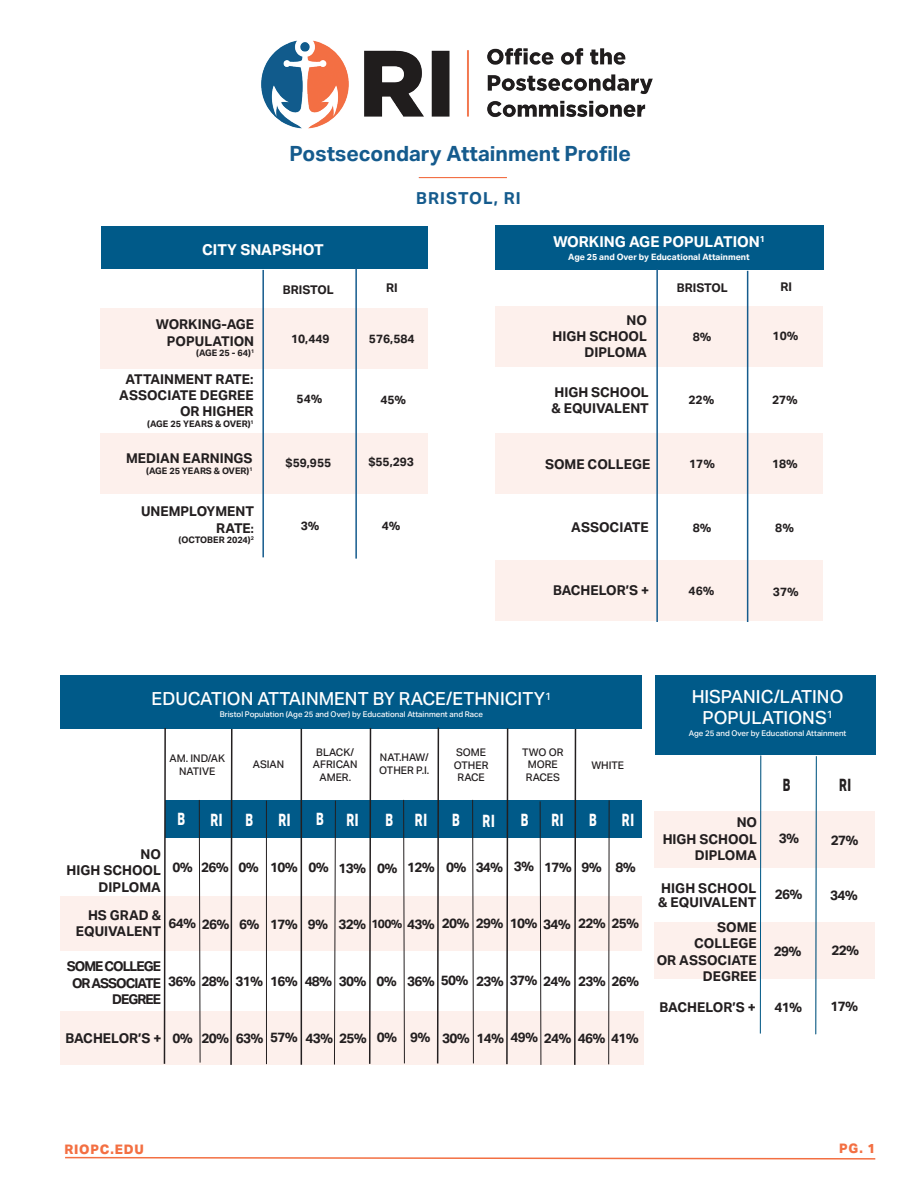
<style>
.page{position:relative;width:918px;height:1188px;background:#fff}
.page>*{position:absolute;margin:0;border:0;box-sizing:border-box;transform-origin:0 0}
.t1{font:700 21px "Aktiv Grotesk";color:#155b8d}
.t2{font:500 18px/21.6px "Aktiv Grotesk";color:#fff;text-align:center}
.t3{font:800 17.1px "Aktiv Grotesk";letter-spacing:.065em;color:#fff;scale:.67 1}
.t4{font:800 17.1px "Aktiv Grotesk";color:#231f20;scale:.67 1}
.t5{font:700 16.5px "Aktiv Grotesk";letter-spacing:.065em;color:#155b8d}
.t6{font:700 15px "Aktiv Grotesk";color:#fff}
.t7{font:700 13.5px/16.2px "Aktiv Grotesk";color:#231f20;text-align:right}
.t8{font:700 13.5px/16.2px "Aktiv Grotesk";letter-spacing:-.075em;color:#231f20;text-align:right}
.t9{font:700 13.5px "Aktiv Grotesk";letter-spacing:-.05em;color:#231f20}
.t10{font:800 13.05px "Aktiv Grotesk";letter-spacing:.065em;color:#f36f42}
.t11{font:700 12px "Aktiv Grotesk";color:#231f20}
.t12{font:500 10.5px/12.6px "Aktiv Grotesk";color:#231f20;text-align:center}
.t13{font:700 9px "Aktiv Grotesk";color:#231f20}
.t14{font:700 8.7px "Aktiv Grotesk";color:#fff}
.t15{font:500 7.8px "Aktiv Grotesk";color:#fff}
.s1{font-size:12px}
</style>
<div class="page">
<div style="left:166px;top:800px;width:476px;height:38px;background:#005a89"></div>
<div style="left:101px;top:226px;width:327px;height:42px;background:#005a89"></div>
<div style="left:495px;top:225px;width:328px;height:44px;background:#005a89"></div>
<div style="left:101px;top:309px;width:327px;height:60px;background:#fdf0ec"></div>
<div style="left:101px;top:433px;width:327px;height:61px;background:#fdf0ec"></div>
<div style="left:495px;top:307px;width:328px;height:60px;background:#fdf0ec"></div>
<div style="left:495px;top:433px;width:328px;height:61px;background:#fdf0ec"></div>
<div style="left:495px;top:561px;width:328px;height:60px;background:#fdf0ec"></div>
<hr style="left:262px;top:270px;width:2px;height:287px;background:#155b8d">
<hr style="left:355px;top:268px;width:2px;height:291px;background:#155b8d">
<hr style="left:656px;top:269px;width:2px;height:353px;background:#155b8d">
<hr style="left:747px;top:271px;width:1px;height:351px;background:#155b8d">
<hr style="left:419px;top:177px;width:88px;height:1px;background:#f36f44">
<svg style="left:65px;top:1156px;width:811px;height:4px"></svg>
<div style="left:61px;top:676px;width:581px;height:53px;background:#005a89"></div>
<div style="left:655px;top:676px;width:221px;height:79px;background:#005a89"></div>
<div style="left:654px;top:811px;width:220px;height:56px;background:#fdf0ec"></div>
<div style="left:654px;top:923px;width:220px;height:56px;background:#fdf0ec"></div>
<div style="left:60px;top:897px;width:582px;height:54px;background:#fdf0ec"></div>
<div style="left:60px;top:1011px;width:583px;height:53px;background:#fdf0ec"></div>
<svg style="left:163px;top:728px;width:4px;height:337px"></svg>
<svg style="left:230px;top:729px;width:3px;height:336px"></svg>
<hr style="left:301px;top:729px;width:1px;height:336px;background:#231f20">
<svg style="left:368px;top:728px;width:4px;height:337px"></svg>
<svg style="left:436px;top:727px;width:4px;height:338px"></svg>
<svg style="left:505px;top:728px;width:4px;height:337px"></svg>
<svg style="left:573px;top:729px;width:4px;height:336px"></svg>
<svg style="left:199px;top:800px;width:2px;height:263px"></svg>
<hr style="left:266px;top:801px;width:1px;height:263px;background:#231f20">
<svg style="left:334px;top:800px;width:2px;height:265px"></svg>
<svg style="left:403px;top:799px;width:2px;height:265px"></svg>
<svg style="left:472px;top:799px;width:2px;height:265px"></svg>
<svg style="left:539px;top:801px;width:3px;height:264px"></svg>
<hr style="left:608px;top:800px;width:2px;height:264px;background:#231f20">
<svg style="left:760px;top:755px;width:2px;height:279px"></svg>
<svg style="left:815px;top:756px;width:2px;height:279px"></svg>
<img style="left:261px;top:40px;width:392px;height:89px">
<h1 class="t1" style="left:290px;top:141px;width:343px">Postsecondary Attainment Profile</h1>
<p class="t6" style="left:202px;top:241px;width:123px">CITY SNAPSHOT</p>
<p class="t5" style="left:416px;top:189px;width:106px">BRISTOL, RI</p>
<p class="t6" style="left:553px;top:233px;width:213px">WORKING AGE POPULATION<sup>1</sup></p>
<p class="t14" style="left:568px;top:252px;width:183px">Age 25 and Over by Educational Attainment</p>
<p class="t7" style="left:156px;top:317px;width:100px">WORKING-AGE<br>POPULATION</p>
<p class="t13" style="left:196px;top:348px;width:60px">(AGE 25 - 64)<sup>1</sup></p>
<p class="t7" style="left:119px;top:371px;width:136px">ATTAINMENT RATE:<br>ASSOCIATE DEGREE<br>OR HIGHER</p>
<p class="t13" style="left:147px;top:419px;width:108px">(AGE 25 YEARS &amp; OVER)<sup>1</sup></p>
<p class="t7" style="left:126px;top:450px;width:128px">MEDIAN EARNINGS</p>
<p class="t13" style="left:146px;top:465px;width:108px">(AGE 25 YEARS &amp; OVER)<sup>1</sup></p>
<p class="t7" style="left:141px;top:504px;width:114px">UNEMPLOYMENT<br>RATE<span class="s1">:</span></p>
<p class="t13" style="left:179px;top:535px;width:77px">(OCTOBER 2024)<sup>2</sup></p>
<p class="t11" style="left:283px;top:283px;width:53px">BRISTOL</p>
<p class="t11" style="left:386px;top:281px;width:13px">RI</p>
<p class="t11" style="left:677px;top:281px;width:53px">BRISTOL</p>
<p class="t11" style="left:780px;top:280px;width:13px">RI</p>
<p class="t11" style="left:291px;top:331px;width:40px">10,449</p>
<p class="t11" style="left:369px;top:332px;width:47px">576,584</p>
<p class="t7" style="left:553px;top:312px;width:96px">NO<br>HIGH SCHOOL<br>DIPLOMA</p>
<p class="t11" style="left:693px;top:330px;width:20px">8%</p>
<p class="t11" style="left:773px;top:329px;width:27px">10%</p>
<p class="t7" style="left:552px;top:384px;width:99px;text-align:left">HIGH SCHOOL &amp; EQUIVALENT</p>
<p class="t11" style="left:297px;top:392px;width:27px">54%</p>
<p class="t11" style="left:380px;top:393px;width:27px">45%</p>
<p class="t11" style="left:689px;top:393px;width:27px">22%</p>
<p class="t11" style="left:772px;top:393px;width:27px">27%</p>
<p class="t11" style="left:286px;top:456px;width:47px">$59,955</p>
<p class="t11" style="left:368px;top:455px;width:47px">$55,293</p>
<p class="t7" style="left:545px;top:456px;width:107px">SOME COLLEGE</p>
<p class="t11" style="left:689px;top:457px;width:27px">17%</p>
<p class="t11" style="left:772px;top:456px;width:27px">18%</p>
<p class="t11" style="left:301px;top:519px;width:20px">3%</p>
<p class="t11" style="left:382px;top:519px;width:20px">4%</p>
<p class="t11" style="left:693px;top:521px;width:20px">8%</p>
<p class="t11" style="left:775px;top:521px;width:20px">8%</p>
<p class="t7" style="left:571px;top:520px;width:79px">ASSOCIATE</p>
<p class="t7" style="left:553px;top:583px;width:98px">BACHELOR’S +</p>
<p class="t11" style="left:689px;top:584px;width:27px">46%</p>
<p class="t11" style="left:773px;top:584px;width:27px">37%</p>
<h2 class="t2" style="left:152px;top:688px;width:401px">EDUCATION ATTAINMENT BY RACE/ETHNICITY<sup>1</sup></h2>
<p class="t15" style="left:220px;top:710px;width:265px">Bristol Population (Age 25 and Over) by Educational Attainment and Race</p>
<p class="t12" style="left:170px;top:752px;width:57px">AM. IND/AK<br>NATIVE</p>
<p class="t12" style="left:253px;top:758px;width:33px">ASIAN</p>
<p class="t12" style="left:313px;top:746px;width:46px">BLACK/<br>AFRICAN<br>AMER.</p>
<p class="t12" style="left:379px;top:751px;width:52px;text-align:left">NAT.HAW/<br>OTHER P.I.</p>
<p class="t12" style="left:454px;top:746px;width:36px">SOME<br>OTHER<br>RACE</p>
<p class="t12" style="left:522px;top:746px;width:43px">TWO OR<br>MORE<br>RACES</p>
<p class="t12" style="left:591px;top:759px;width:34px">WHITE</p>
<p class="t7" style="left:67px;top:846px;width:96px">NO<br>HIGH SCHOOL<br>DIPLOMA</p>
<p class="t3" style="left:178px;top:809px;width:13px">B</p>
<p class="t3" style="left:210px;top:810px;width:20px">RI</p>
<p class="t3" style="left:246px;top:810px;width:13px">B</p>
<p class="t3" style="left:278px;top:811px;width:20px">RI</p>
<p class="t3" style="left:316px;top:809px;width:13px">B</p>
<p class="t3" style="left:346px;top:810px;width:20px">RI</p>
<p class="t3" style="left:386px;top:810px;width:13px">B</p>
<p class="t3" style="left:415px;top:810px;width:20px">RI</p>
<p class="t3" style="left:452px;top:810px;width:13px">B</p>
<p class="t3" style="left:483px;top:811px;width:20px">RI</p>
<p class="t3" style="left:521px;top:810px;width:13px">B</p>
<p class="t3" style="left:551px;top:810px;width:20px">RI</p>
<p class="t3" style="left:589px;top:810px;width:13px">B</p>
<p class="t3" style="left:622px;top:810px;width:20px">RI</p>
<p class="t7" style="left:172px;top:859px;width:264px">0% 26% 0% 10% 0% 13% 0% 12%</p>
<p class="t7" style="left:446px;top:859px;width:22px">0%</p>
<p class="t7" style="left:476px;top:860px;width:29px">34%</p>
<p class="t7" style="left:514px;top:859px;width:124px">3% 17% 9% 8%</p>
<p class="t7" style="left:76px;top:907px;width:87px">HS GRAD &amp;<br>EQUIVALENT</p>
<p class="t7" style="left:168px;top:916px;width:268px">64% 26% 6% 17% 9% 32% <span class="s1">100%</span> 43%</p>
<p class="t7" style="left:476px;top:915px;width:96px">29% 10% 34%</p>
<p class="t7" style="left:442px;top:915px;width:29px">20%</p>
<p class="t7" style="left:578px;top:916px;width:62px">22% 25%</p>
<p class="t8" style="left:67px;top:959px;width:96px">SOME COLLEGE<br>OR ASSOCIATE<br>DEGREE</p>
<p class="t7" style="left:441px;top:973px;width:29px">50%</p>
<p class="t9" style="left:168px;top:973px;width:268px">36% 28% 31% 16% 48% 30% 0% 36%</p>
<p class="t7" style="left:476px;top:973px;width:165px">23% 37% 24% 23% 26%</p>
<p class="t7" style="left:65px;top:1030px;width:98px">BACHELOR’S +</p>
<p class="t7" style="left:173px;top:1030px;width:260px">0% 20% 63% 57% 43% 25% 0% 9%</p>
<p class="t7" style="left:511px;top:1030px;width:130px">49% 24% 46% 41%</p>
<p class="t7" style="left:442px;top:1030px;width:29px">30%</p>
<p class="t7" style="left:476px;top:1030px;width:29px">14%</p>
<h2 class="t2" style="left:692px;top:686px;width:153px">HISPANIC/LATINO<br>POPULATIONS<sup>1</sup></h2>
<p class="t15" style="left:689px;top:729px;width:159px">Age 25 and Over by Educational Attainment</p>
<p class="t7" style="left:663px;top:815px;width:96px">NO<br>HIGH SCHOOL<br>DIPLOMA</p>
<p class="t7" style="left:658px;top:882px;width:100px;line-height:13.5px;text-align:left">HIGH SCHOOL &amp; EQUIVALENT</p>
<p class="t7" style="left:657px;top:920px;width:102px">SOME<br>COLLEGE<br>OR ASSOCIATE<br>DEGREE</p>
<p class="t7" style="left:660px;top:999px;width:98px">BACHELOR’S +</p>
<p class="t4" style="left:783px;top:775px;width:13px">B</p>
<p class="t4" style="left:839px;top:775px;width:20px">RI</p>
<p class="t7" style="left:779px;top:831px;width:22px">3%</p>
<p class="t7" style="left:831px;top:832px;width:29px">27%</p>
<p class="t7" style="left:775px;top:886px;width:29px">26%</p>
<p class="t7" style="left:830px;top:887px;width:29px">34%</p>
<p class="t7" style="left:774px;top:944px;width:29px">29%</p>
<p class="t7" style="left:832px;top:942px;width:29px">22%</p>
<p class="t7" style="left:775px;top:999px;width:29px">41%</p>
<p class="t7" style="left:831px;top:998px;width:29px">17%</p>
<p class="t10" style="left:64px;top:1142px;width:81px">RIOPC.EDU</p>
<p class="t10" style="left:839px;top:1141px;width:37px">PG. 1</p>
</div>
